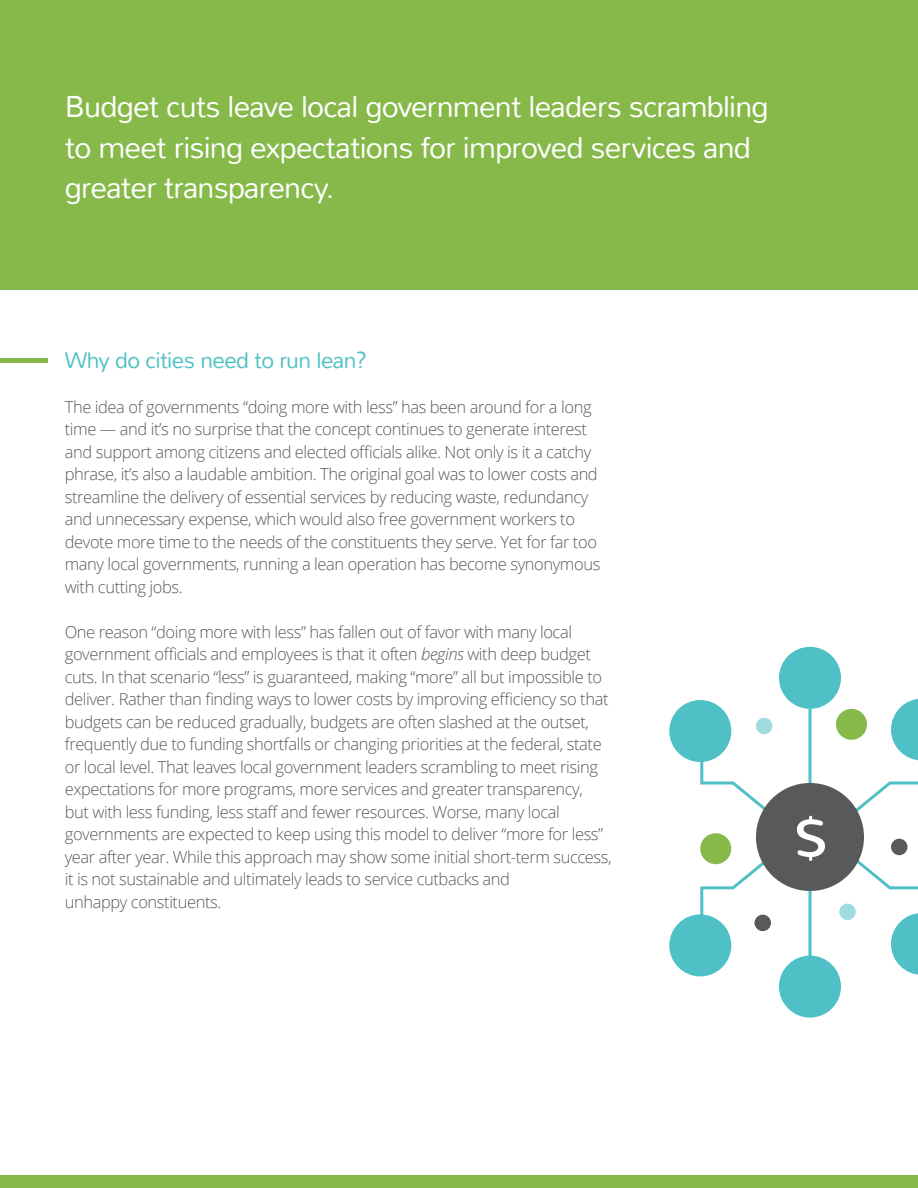
<style>
.page{position:relative;width:918px;height:1188px;background:#fff}
.page>*{position:absolute;margin:0;border:0;box-sizing:border-box;transform-origin:0 0}
.t1{font:52.5px "Nunito";color:#fff}
.t2{font:300 30px/40.5px "Nunito";letter-spacing:-.025em;color:#fff}
.t3{font:300 22.5px "Nunito";letter-spacing:-.025em;color:#4fc1c6}
.t4{font:300 16.5px/22.5px "Open Sans";letter-spacing:-.025em;color:#58595b}
.s1{font-style:italic}
</style>
<div class="page">
<div style="left:0;top:1175px;width:918px;height:13px;background:#86b949"></div>
<div style="left:0;top:0;width:918px;height:289px;background:#86b949"></div>
<div style="left:0;top:358px;width:48px;height:5px;background:#86b949"></div>
<svg style="left:700px;top:852px;width:71px;height:71px"></svg>
<svg style="left:700px;top:749px;width:68px;height:69px"></svg>
<svg style="left:808px;top:709px;width:4px;height:247px"></svg>
<div style="left:756px;top:783px;width:108px;height:108px;background:#58595b;border-radius:50%"></div>
<div style="left:779px;top:647px;width:62px;height:62px;background:#4fc1c6;border-radius:50%"></div>
<div style="left:669px;top:700px;width:62px;height:62px;background:#4fc1c6;border-radius:50%"></div>
<svg style="left:847px;top:699px;width:71px;height:120px"></svg>
<div style="left:779px;top:956px;width:62px;height:62px;background:#4fc1c6;border-radius:50%"></div>
<svg style="left:847px;top:852px;width:71px;height:123px"></svg>
<div style="left:669px;top:914px;width:62px;height:62px;background:#4fc1c6;border-radius:50%"></div>
<div style="left:756px;top:718px;width:16px;height:16px;background:#9edcdf;border-radius:50%"></div>
<div style="left:700px;top:833px;width:31px;height:31px;background:#86b949;border-radius:50%"></div>
<div style="left:891px;top:839px;width:17px;height:16px;background:#58595b;border-radius:50%"></div>
<div style="left:839px;top:904px;width:17px;height:16px;background:#9edcdf;border-radius:50%"></div>
<div style="left:836px;top:709px;width:31px;height:31px;background:#86b949;border-radius:50%"></div>
<div style="left:754px;top:915px;width:17px;height:16px;background:#58595b;border-radius:50%"></div>
<h2 class="t2" style="left:65px;top:87px;width:705px">Budget cuts leave local government leaders scrambling to meet rising expectations for improved services and greater transparency.</h2>
<h3 class="t3" style="left:65px;top:346px;width:304px">Why do cities need to run lean?</h3>
<p class="t4" style="left:65px;top:395px;width:537px">The idea of governments “doing more with less” has been around for a long time — and it’s no surprise that the concept continues to generate interest and support among citizens and elected officials alike. Not only is it a catchy phrase, it’s also a laudable ambition. The original goal was to lower costs and streamline the delivery of essential services by reducing waste, redundancy and unnecessary expense, which would also free government workers to devote more time to the needs of the constituents they serve. Yet for far too many local governments, running a lean operation has become synonymous with cutting jobs.</p>
<p class="t4" style="left:65px;top:620px;width:548px">One reason “doing more with less” has fallen out of favor with many local government officials and employees is that it often <span class="s1">begins</span> with deep budget cuts. In that scenario “less” is guaranteed, making “more” all but impossible to deliver. Rather than finding ways to lower costs by improving efficiency so that budgets can be reduced gradually, budgets are often slashed at the outset, frequently due to funding shortfalls or changing priorities at the federal, state or local level. That leaves local government leaders scrambling to meet rising expectations for more programs, more services and greater transparency,<br>but with less funding, less staff and fewer resources. Worse, many local governments are expected to keep using this model to deliver “more for less” year after year. While this approach may show some initial short-term success, it is not sustainable and ultimately leads to service cutbacks and<br>unhappy constituents.</p>
<h1 class="t1" style="left:795px;top:804px;width:35px">$</h1>
</div>
